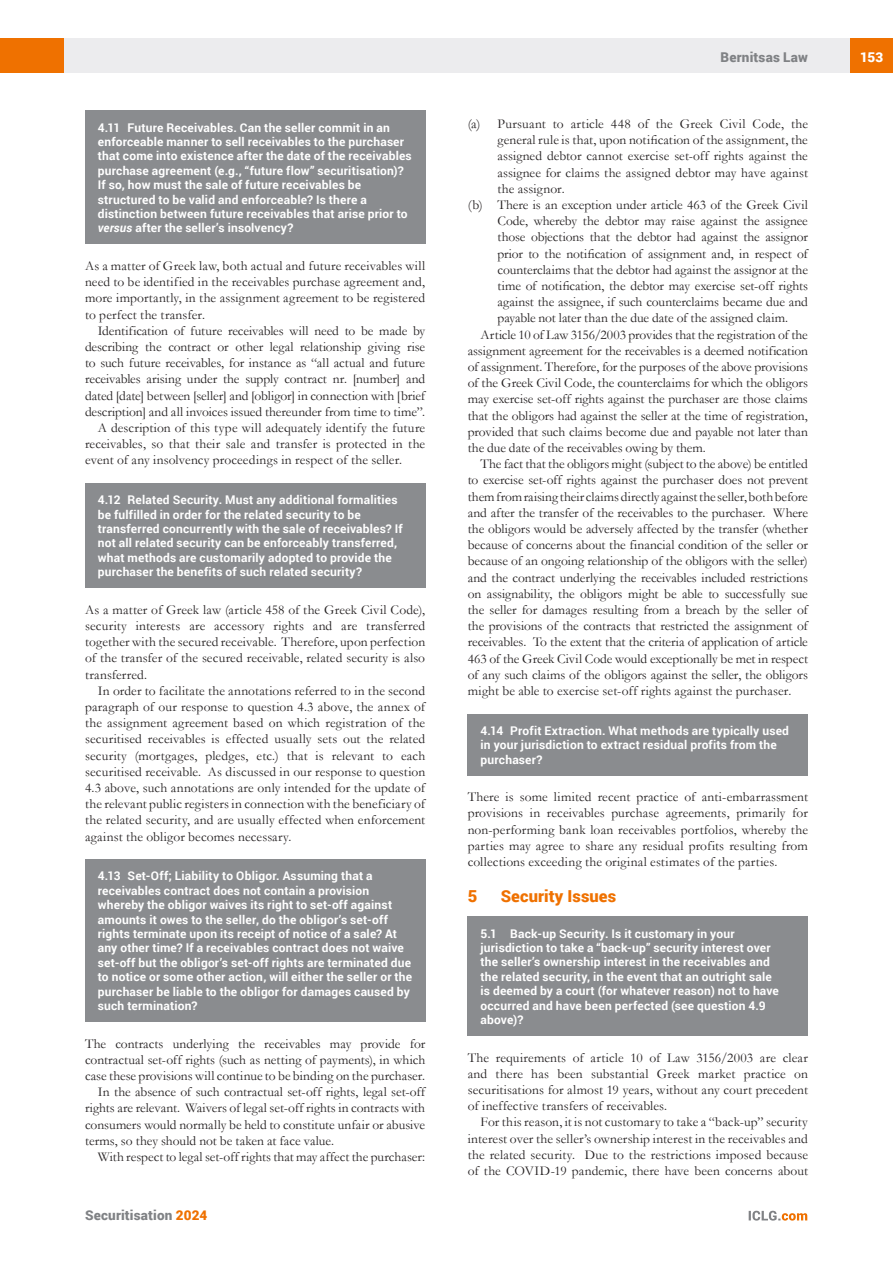
<style>
.page{position:relative;width:893px;height:1263px;background:#fff}
.page>*{position:absolute;margin:0;border:0;box-sizing:border-box;transform-origin:0 0}
.MS_Heading{font:900 16.5px "Roboto";letter-spacing:.005em;color:#ef7100}
.MS_Body_Text_-_Second_Paragraph{font:13.5px/16.2px "Garamond";letter-spacing:.005em;color:#231f20;text-align:justify}
.MS_Body_Text_-_First_Paragraph{font:13.5px/16.2px "Garamond";letter-spacing:.01em;color:#231f20;text-align:justify}
.ICLG_Letter_Number_List_Level_1{font:13.5px/16.2px "Garamond";color:#231f20;text-align:justify}
.t1{font:900 13.5px "Roboto";letter-spacing:.01em;color:#808285}
.t2{font:900 13.5px "Roboto";color:#fff}
.MS_-_Question{font:700 12px/14.4px "Roboto";letter-spacing:.015em;color:#fff}
.MS_-_Question_following_section{font:700 12px/14.4px "Roboto";letter-spacing:.015em;color:#fff}
.s1{font-style:italic}
.s2{color:#ef7100}
</style>
<div class="page">
<div style="left:64px;top:38px;width:786px;height:34px;background:#ececee"></div>
<div style="left:850px;top:38px;width:43px;height:34px;background:#ef7100"></div>
<div style="left:0;top:38px;width:64px;height:34px;background:#ef7100"></div>
<svg style="left:749px;top:1211px;width:58px;height:9px"></svg>
<div style="left:468px;top:714px;width:340px;height:61px;background:#8a8c8f"></div>
<div style="left:468px;top:916px;width:340px;height:120px;background:#8a8c8f"></div>
<div style="left:85px;top:111px;width:340px;height:133px;background:#8a8c8f"></div>
<div style="left:85px;top:483px;width:340px;height:105px;background:#8a8c8f"></div>
<div style="left:85px;top:859px;width:340px;height:163px;background:#8a8c8f"></div>
<p class="MS_-_Question" style="left:98px;top:120px;width:315px">4.11 Future Receivables. Can the seller commit in an enforceable manner to sell receivables to the purchaser that come into existence after the date of the receivables purchase agreement (e.g., “future flow” securitisation)?<br>If so, how must the sale of future receivables be structured to be valid and enforceable? Is there a distinction between future receivables that arise prior to <span class="s1">versus</span> after the seller’s insolvency?</p>
<p class="MS_Body_Text_-_First_Paragraph" style="left:85px;top:257px;width:342px">As a matter of Greek law, both actual and future receivables will need to be identified in the receivables purchase agreement and, more importantly, in the assignment agreement to be registered to perfect the transfer.</p>
<p class="MS_Body_Text_-_Second_Paragraph" style="left:85px;top:322px;width:342px;text-indent:13px">Identification of future receivables will need to be made by describing the contract or other legal relationship giving rise to such future receivables, for instance as “all actual and future receivables arising under the supply contract nr. [number] and dated [date] between [seller] and [obligor] in connection with [brief description] and all invoices issued thereunder from time to time”.</p>
<p class="MS_Body_Text_-_Second_Paragraph" style="left:85px;top:419px;width:342px;text-indent:13px">A description of this type will adequately identify the future receivables, so that their sale and transfer is protected in the event of any insolvency proceedings in respect of the seller.</p>
<p class="MS_-_Question" style="left:98px;top:492px;width:306px">4.12 Related Security. Must any additional formalities be fulfilled in order for the related security to be transferred concurrently with the sale of receivables? If not all related security can be enforceably transferred, what methods are customarily adopted to provide the purchaser the benefits of such related security?</p>
<p class="MS_Body_Text_-_First_Paragraph" style="left:85px;top:601px;width:342px">As a matter of Greek law (article 458 of the Greek Civil Code), security interests are accessory rights and are transferred together with the secured receivable. Therefore, upon perfection of the transfer of the secured receivable, related security is also transferred.</p>
<p class="MS_Body_Text_-_Second_Paragraph" style="left:85px;top:682px;width:342px;text-indent:13px">In order to facilitate the annotations referred to in the second paragraph of our response to question 4.3 above, the annex of the assignment agreement based on which registration of the securitised receivables is effected usually sets out the related security (mortgages, pledges, etc.) that is relevant to each securitised receivable. As discussed in our response to question 4.3 above, such annotations are only intended for the update of the relevant public registers in connection with the beneficiary of the related security, and are usually effected when enforcement against the obligor becomes necessary.</p>
<p class="MS_-_Question" style="left:98px;top:868px;width:316px">4.13 Set-Off; Liability to Obligor. Assuming that a receivables contract does not contain a provision whereby the obligor waives its right to set-off against amounts it owes to the seller, do the obligor’s set-off rights terminate upon its receipt of notice of a sale? At any other time? If a receivables contract does not waive set-off but the obligor’s set-off rights are terminated due to notice or some other action, will either the seller or the purchaser be liable to the obligor for damages caused by such termination?</p>
<p class="MS_Body_Text_-_First_Paragraph" style="left:85px;top:1035px;width:342px">The contracts underlying the receivables may provide for contractual set-off rights (such as netting of payments), in which case these provisions will continue to be binding on the purchaser.</p>
<p class="MS_Body_Text_-_Second_Paragraph" style="left:85px;top:1083px;width:342px;text-indent:13px">In the absence of such contractual set-off rights, legal set-off rights are relevant. Waivers of legal set-off rights in contracts with consumers would normally be held to constitute unfair or abusive terms, so they should not be taken at face value.</p>
<p class="MS_Body_Text_-_Second_Paragraph" style="left:98px;top:1148px;width:329px">With respect to legal set-off rights that may affect the purchaser:</p>
<p class="t1" style="left:85px;top:1206px;width:124px">Securitisation <span class="s2">2024</span></p>
<p class="t1" style="left:721px;top:48px;width:89px">Bernitsas Law</p>
<p class="t2" style="left:860px;top:48px;width:25px">153</p>
<p class="ICLG_Letter_Number_List_Level_1" style="left:497px;top:115px;width:312px;text-indent:-30px">(a) Pursuant to article 448 of the Greek Civil Code, the general rule is that, upon notification of the assignment, the assigned debtor cannot exercise set-off rights against the assignee for claims the assigned debtor may have against the assignor.</p>
<p class="ICLG_Letter_Number_List_Level_1" style="left:497px;top:196px;width:312px;text-indent:-30px">(b) There is an exception under article 463 of the Greek Civil Code, whereby the debtor may raise against the assignee those objections that the debtor had against the assignor prior to the notification of assignment and, in respect of counterclaims that the debtor had against the assignor at the time of notification, the debtor may exercise set-off rights against the assignee, if such counterclaims became due and payable not later than the due date of the assigned claim.</p>
<p class="MS_Body_Text_-_Second_Paragraph" style="left:468px;top:326px;width:342px;text-indent:13px">Article 10 of Law 3156/2003 provides that the registration of the assignment agreement for the receivables is a deemed notification of assignment. Therefore, for the purposes of the above provisions of the Greek Civil Code, the counterclaims for which the obligors may exercise set-off rights against the purchaser are those claims that the obligors had against the seller at the time of registration, provided that such claims become due and payable not later than the due date of the receivables owing by them.</p>
<p class="MS_Body_Text_-_Second_Paragraph" style="left:468px;top:455px;width:342px;text-indent:13px">The fact that the obligors might (subject to the above) be entitled to exercise set-off rights against the purchaser does not prevent them from raising their claims directly against the seller, both before and after the transfer of the receivables to the purchaser. Where the obligors would be adversely affected by the transfer (whether because of concerns about the financial condition of the seller or because of an ongoing relationship of the obligors with the seller) and the contract underlying the receivables included restrictions on assignability, the obligors might be able to successfully sue the seller for damages resulting from a breach by the seller of the provisions of the contracts that restricted the assignment of receivables. To the extent that the criteria of application of article 463 of the Greek Civil Code would exceptionally be met in respect of any such claims of the obligors against the seller, the obligors might be able to exercise set-off rights against the purchaser.</p>
<p class="MS_-_Question" style="left:480px;top:723px;width:310px">4.14 Profit Extraction. What methods are typically used in your jurisdiction to extract residual profits from the purchaser?</p>
<p class="MS_Body_Text_-_First_Paragraph" style="left:468px;top:788px;width:342px">There is some limited recent practice of anti-embarrassment provisions in receivables purchase agreements, primarily for non-performing bank loan receivables portfolios, whereby the parties may agree to share any residual profits resulting from collections exceeding the original estimates of the parties.</p>
<p class="MS_Heading" style="left:468px;top:884px;width:11px">5</p>
<p class="MS_Heading" style="left:501px;top:884px;width:117px">Security Issues</p>
<p class="MS_-_Question_following_section" style="left:480px;top:926px;width:300px">5.1 Back-up Security. Is it customary in your jurisdiction to take a “back-up” security interest over the seller’s ownership interest in the receivables and the related security, in the event that an outright sale is deemed by a court (for whatever reason) not to have occurred and have been perfected (see question 4.9 above)?</p>
<p class="MS_Body_Text_-_First_Paragraph" style="left:468px;top:1049px;width:342px">The requirements of article 10 of Law 3156/2003 are clear and there has been substantial Greek market practice on securitisations for almost 19 years, without any court precedent of ineffective transfers of receivables.</p>
<p class="MS_Body_Text_-_Second_Paragraph" style="left:468px;top:1113px;width:342px;text-indent:13px">For this reason, it is not customary to take a “back-up” security interest over the seller’s ownership interest in the receivables and the related security. Due to the restrictions imposed because of the COVID-19 pandemic, there have been concerns about</p>
</div>
